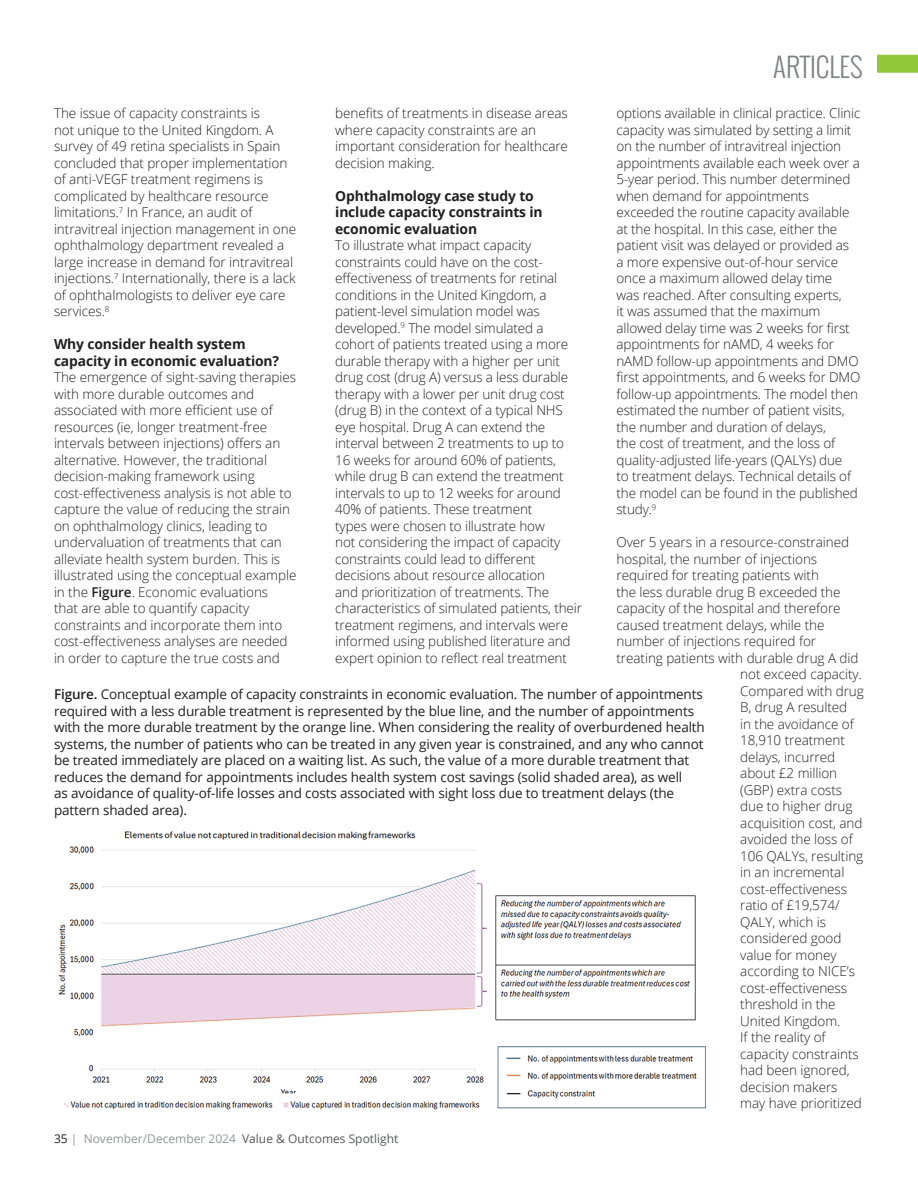
<style>
.page{position:relative;width:918px;height:1188px;background:#fff}
.page>*{position:absolute;margin:0;border:0;box-sizing:border-box;transform-origin:0 0}
.t1{font:300 27px "Oswald";color:#808285}
.t2{font:700 13.8px/16.5px "Open Sans";letter-spacing:-.01em;color:#231f20}
.t3{font:300 13.5px/16.5px "Open Sans";letter-spacing:-.005em;color:#231f20}
.t4{font:13.5px/16.5px "Open Sans";letter-spacing:-.01em;color:#231f20}
.t5{font:12px "Open Sans";color:#57585a}
.s1{font-weight:600}
.s2{color:#231f20}
.s3{color:#939598}
</style>
<div class="page">
<div style="left:877px;top:55px;width:41px;height:18px;background:#94c83c"></div>
<img style="left:58px;top:831px;width:648px;height:279px">
<h1 class="t1" style="left:773px;top:47px;width:91px">ARTICLES</h1>
<p class="t3" style="left:335px;top:105px;width:234px">benefits of treatments in disease areas where capacity constraints are an important consideration for healthcare decision making.</p>
<p class="t2" style="left:335px;top:187px;width:209px">Ophthalmology case study to include capacity constraints in economic evaluation</p>
<p class="t3" style="left:335px;top:237px;width:248px">To illustrate what impact capacity constraints could have on the cost&shy;effectiveness of treatments for retinal conditions in the United Kingdom, a patient-level simulation model was developed.<sup>9</sup> The model simulated a cohort of patients treated using a more durable therapy with a higher per unit drug cost (drug A) versus a less durable therapy with a lower per unit drug cost (drug B) in the context of a typical NHS eye hospital. Drug A can extend the interval between 2 treatments to up to 16 weeks for around 60% of patients, while drug B can extend the treatment intervals to up to 12 weeks for around 40% of patients. These treatment<br>types were chosen to illustrate how<br>not considering the impact of capacity constraints could lead to different decisions about resource allocation<br>and prioritization of treatments. The characteristics of simulated patients, their treatment regimens, and intervals were informed using published literature and expert opinion to reflect real treatment</p>
<p class="t3" style="left:54px;top:105px;width:244px">The issue of capacity constraints is<br>not unique to the United Kingdom. A survey of 49 retina specialists in Spain concluded that proper implementation of anti-VEGF treatment regimens is complicated by healthcare resource limitations.<sup>7</sup> In France, an audit of intravitreal injection management in one ophthalmology department revealed a large increase in demand for intravitreal injections.<sup>7</sup> Internationally, there is a lack of ophthalmologists to deliver eye care services.<sup>8</sup></p>
<p class="t2" style="left:54px;top:336px;width:227px">Why consider health system capacity in economic evaluation?</p>
<p class="t3" style="left:54px;top:369px;width:244px">The emergence of sight-saving therapies with more durable outcomes and associated with more efficient use of resources (ie, longer treatment-free intervals between injections) offers an alternative. However, the traditional decision-making framework using cost-effectiveness analysis is not able to capture the value of reducing the strain on ophthalmology clinics, leading to undervaluation of treatments that can alleviate health system burden. This is illustrated using the conceptual example in the <span class="s1">Figure</span>. Economic evaluations<br>that are able to quantify capacity constraints and incorporate them into cost-effectiveness analyses are needed in order to capture the true costs and</p>
<p class="t3" style="left:616px;top:105px;width:245px">options available in clinical practice. Clinic capacity was simulated by setting a limit on the number of intravitreal injection appointments available each week over a 5-year period. This number determined when demand for appointments exceeded the routine capacity available at the hospital. In this case, either the patient visit was delayed or provided as<br>a more expensive out-of-hour service once a maximum allowed delay time<br>was reached. After consulting experts,<br>it was assumed that the maximum allowed delay time was 2 weeks for first appointments for nAMD, 4 weeks for nAMD follow-up appointments and DMO first appointments, and 6 weeks for DMO follow-up appointments. The model then estimated the number of patient visits, the number and duration of delays,<br>the cost of treatment, and the loss of quality-adjusted life-years (QALYs) due<br>to treatment delays. Technical details of the model can be found in the published study.<sup>9</sup></p>
<p class="t3" style="left:617px;top:534px;width:234px">Over 5 years in a resource-constrained</p>
<p class="t3" style="left:617px;top:550px;width:202px">hospital, the number of injections</p>
<p class="t3" style="left:617px;top:567px;width:204px">required for treating patients with</p>
<p class="t3" style="left:617px;top:583px;width:226px">the less durable drug B exceeded the</p>
<p class="t3" style="left:617px;top:600px;width:226px">capacity of the hospital and therefore</p>
<p class="t3" style="left:617px;top:616px;width:209px">caused treatment delays, while the</p>
<p class="t3" style="left:617px;top:633px;width:201px">number of injections required for</p>
<p class="t3" style="left:617px;top:649px;width:243px">treating patients with durable drug A did</p>
<p class="t3" style="left:740px;top:666px;width:123px">not exceed capacity.</p>
<p class="t3" style="left:740px;top:682px;width:125px">Compared with drug</p>
<p class="t3" style="left:740px;top:699px;width:109px">B, drug A resulted</p>
<p class="t3" style="left:740px;top:715px;width:115px">in the avoidance of</p>
<p class="t3" style="left:740px;top:732px;width:106px">18,910 treatment</p>
<p class="t3" style="left:740px;top:748px;width:96px">delays, incurred</p>
<p class="t3" style="left:740px;top:765px;width:99px">about £2 million</p>
<p class="t3" style="left:740px;top:781px;width:103px">(GBP) extra costs</p>
<p class="t3" style="left:740px;top:798px;width:114px">due to higher drug</p>
<p class="t3" style="left:740px;top:814px;width:124px">acquisition cost, and</p>
<p class="t3" style="left:740px;top:831px;width:114px">avoided the loss of</p>
<p class="t3" style="left:740px;top:847px;width:125px">106 QALYs, resulting</p>
<p class="t3" style="left:740px;top:864px;width:106px">in an incremental</p>
<p class="t3" style="left:740px;top:880px;width:108px">cost-effectiveness</p>
<p class="t3" style="left:740px;top:897px;width:101px">ratio of £19,574/</p>
<p class="t3" style="left:740px;top:913px;width:88px">QALY, which is</p>
<p class="t3" style="left:740px;top:930px;width:103px">considered good</p>
<p class="t3" style="left:740px;top:946px;width:98px">value for money</p>
<p class="t3" style="left:740px;top:963px;width:116px">according to NICE’s</p>
<p class="t3" style="left:740px;top:979px;width:108px">cost-effectiveness</p>
<p class="t3" style="left:740px;top:996px;width:97px">threshold in the</p>
<p class="t3" style="left:740px;top:1012px;width:102px">United Kingdom.</p>
<p class="t3" style="left:740px;top:1029px;width:87px">If the reality of</p>
<p class="t3" style="left:740px;top:1045px;width:120px">capacity constraints</p>
<p class="t3" style="left:740px;top:1062px;width:111px">had been ignored,</p>
<p class="t3" style="left:740px;top:1078px;width:99px">decision makers</p>
<p class="t3" style="left:740px;top:1095px;width:123px">may have prioritized</p>
<p class="t4" style="left:54px;top:686px;width:652px"><span class="s1">Figure.</span> Conceptual example of capacity constraints in economic evaluation. The number of appointments required with a less durable treatment is represented by the blue line, and the number of appointments with the more durable treatment by the orange line. When considering the reality of overburdened health systems, the number of patients who can be treated in any given year is constrained, and any who cannot be treated immediately are placed on a waiting list. As such, the value of a more durable treatment that reduces the demand for appointments includes health system cost savings (solid shaded area), as well<br>as avoidance of quality-of-life losses and costs associated with sight loss due to treatment delays (the pattern shaded area).</p>
<p class="t5" style="left:54px;top:1131px;width:346px"><span class="s2">35</span> <span class="s3">| November/December 2024</span> Value &amp; Outcomes Spotlight</p>
</div>
